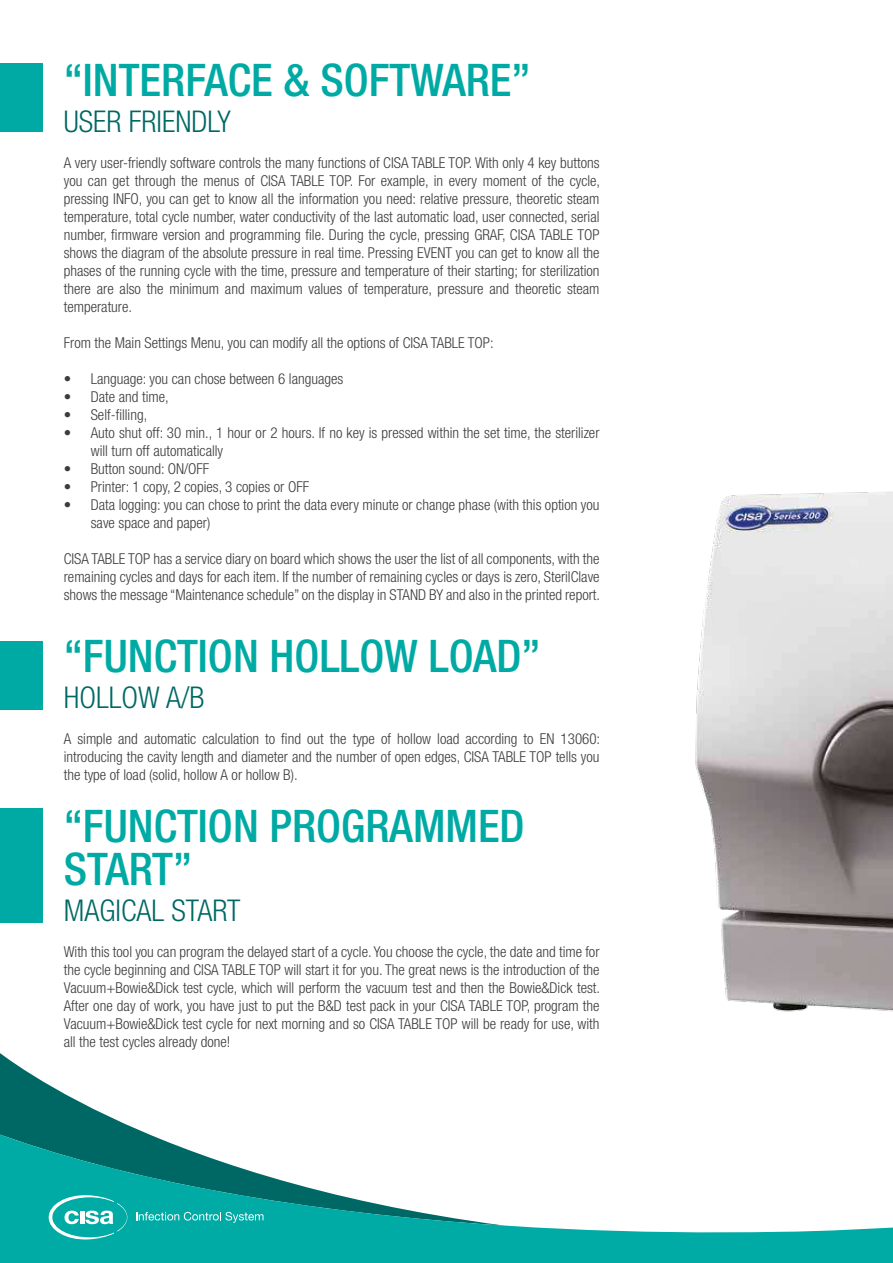
<style>
.page{position:relative;width:893px;height:1263px;background:#fff}
.page>*{position:absolute;margin:0;border:0;box-sizing:border-box;transform-origin:0 0}
.t1{font:500 condensed 45px/43.5px "Helvetica Neue LT Std";color:#00aaa4}
.t2{font:300 condensed 30px "Helvetica Neue LT Std";color:#006864}
.t3{font:300 condensed 15px/18px "Helvetica Neue LT Std";color:#3c3c3b;text-align:justify}
</style>
<div class="page">
<img style="left:695px;top:491px;width:198px;height:521px">
<svg style="left:0;top:1053px;width:139px;height:77px"></svg>
<svg style="left:0;top:1130px;width:893px;height:133px"></svg>
<svg style="left:136px;top:1212px;width:127px;height:11px"></svg>
<svg style="left:49px;top:1195px;width:78px;height:44px"></svg>
<div style="left:0;top:64px;width:43px;height:68px;background:#00aaa4"></div>
<div style="left:0;top:641px;width:43px;height:68px;background:#00aaa4"></div>
<div style="left:0;top:808px;width:43px;height:115px;background:#00aaa4"></div>
<h1 class="t1" style="left:64px;top:58px;width:468px">“INTERFACE &amp; SOFTWARE”</h1>
<h2 class="t2" style="left:64px;top:104px;width:169px">USER FRIENDLY</h2>
<p class="t3" style="left:64px;top:153px;width:538px">A very user-friendly software controls the many functions of CISA TABLE TOP. With only 4 key buttons you can get through the menus of CISA TABLE TOP. For example, in every moment of the cycle, pressing INFO, you can get to know all the information you need: relative pressure, theoretic steam temperature, total cycle number, water conductivity of the last automatic load, user connected, serial number, firmware version and programming file. During the cycle, pressing GRAF, CISA TABLE TOP shows the diagram of the absolute pressure in real time. Pressing EVENT you can get to know all the phases of the running cycle with the time, pressure and temperature of their starting; for sterilization there are also the minimum and maximum values of temperature, pressure and theoretic steam temperature.</p>
<p class="t3" style="left:64px;top:333px;width:431px">From the Main Settings Menu, you can modify all the options of CISA TABLE TOP:</p>
<p class="t3" style="left:64px;top:369px;width:281px">• Language: you can chose between 6 languages</p>
<p class="t3" style="left:64px;top:387px;width:107px">• Date and time,</p>
<p class="t3" style="left:64px;top:405px;width:85px">• Self-filling,</p>
<p class="t3" style="left:91px;top:423px;width:510px;text-indent:-27px">• Auto shut off: 30 min., 1 hour or 2 hours. If no key is pressed within the set time, the sterilizer will turn off automatically</p>
<p class="t3" style="left:64px;top:459px;width:147px">• Button sound: ON/OFF</p>
<p class="t3" style="left:64px;top:477px;width:247px">• Printer: 1 copy, 2 copies, 3 copies or OFF</p>
<p class="t3" style="left:91px;top:495px;width:510px;text-indent:-27px">• Data logging: you can chose to print the data every minute or change phase (with this option you save space and paper)</p>
<p class="t3" style="left:64px;top:549px;width:538px">CISA TABLE TOP has a service diary on board which shows the user the list of all components, with the remaining cycles and days for each item. If the number of remaining cycles or days is zero, SterilClave shows the message “Maintenance schedule” on the display in STAND BY and also in the printed report.</p>
<h1 class="t1" style="left:64px;top:634px;width:478px">“FUNCTION HOLLOW LOAD”</h1>
<h2 class="t2" style="left:64px;top:680px;width:142px">HOLLOW A/B</h2>
<p class="t3" style="left:64px;top:729px;width:538px">A simple and automatic calculation to find out the type of hollow load according to EN 13060: introducing the cavity length and diameter and the number of open edges, CISA TABLE TOP tells you the type of load (solid, hollow A or hollow B).</p>
<h1 class="t1" style="left:64px;top:803px;width:462px">“FUNCTION PROGRAMMED<br>START”</h1>
<h2 class="t2" style="left:64px;top:893px;width:178px">MAGICAL START</h2>
<p class="t3" style="left:64px;top:942px;width:538px">With this tool you can program the delayed start of a cycle. You choose the cycle, the date and time for the cycle beginning and CISA TABLE TOP will start it for you. The great news is the introduction of the Vacuum+Bowie&amp;Dick test cycle, which will perform the vacuum test and then the Bowie&amp;Dick test.<br>After one day of work, you have just to put the B&amp;D test pack in your CISA TABLE TOP, program the Vacuum+Bowie&amp;Dick test cycle for next morning and so CISA TABLE TOP will be ready for use, with all the test cycles already done!</p>
</div>
